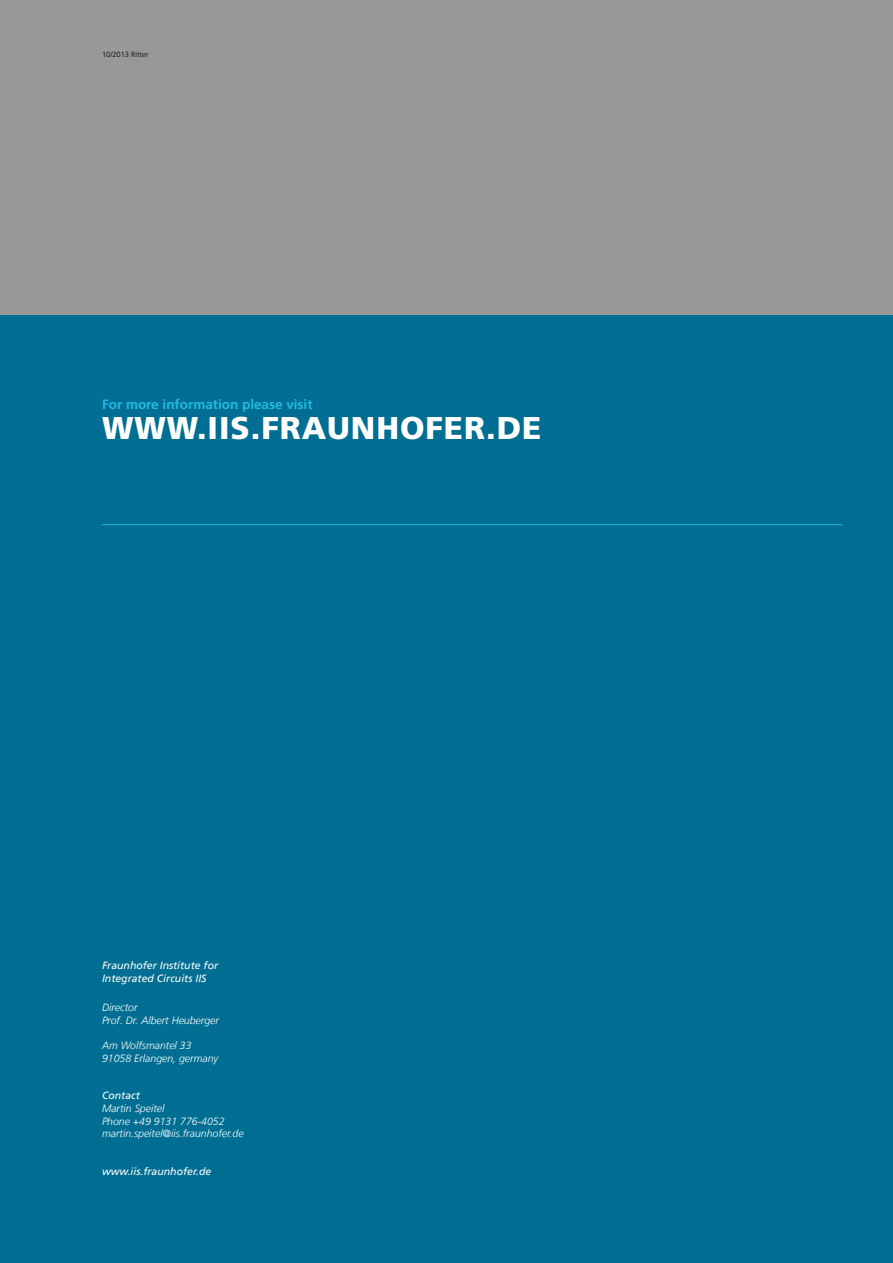
<style>
.page{position:relative;width:893px;height:1263px;background:#fff}
.page>*{position:absolute;margin:0;border:0;box-sizing:border-box;transform-origin:0 0}
.t1{font:900 31.5px "Frutiger LT Com";letter-spacing:.03em;color:#fff}
.t2{font:700 13.5px "Frutiger LT Com";color:#23bae2}
.t3{font:italic 300 10.5px/12.6px "Frutiger LT Com";color:#fff}
.t4{font:italic 10.5px/12.6px "Frutiger LT Com";color:#fff}
.t5{font:300 7.5px "Frutiger LT Com";color:#000}
</style>
<div class="page">
<div style="left:0;top:0;width:893px;height:315px;background:#999797"></div>
<div style="left:0;top:504px;width:893px;height:759px;background:#006e92"></div>
<div style="left:0;top:315px;width:893px;height:210px;background:#006e92"></div>
<hr style="left:102px;top:524px;width:740px;height:1px;background:#23bae2">
<p class="t5" style="left:102px;top:50px;width:48px">10/2013 Ritter</p>
<p class="t2" style="left:102px;top:396px;width:212px">For more information please visit</p>
<h1 class="t1" style="left:102px;top:409px;width:441px">WWW.IIS.FRAUNHOFER.DE</h1>
<p class="t4" style="left:102px;top:959px;width:118px">Fraunhofer Institute for<br>Integrated Circuits IIS</p>
<p class="t3" style="left:102px;top:1001px;width:118px">Director<br>Prof. Dr. Albert Heuberger</p>
<p class="t3" style="left:102px;top:1039px;width:118px">Am Wolfsmantel 33<br>91058 Erlangen, germany</p>
<p class="t4" style="left:102px;top:1089px;width:39px">Contact</p>
<p class="t3" style="left:102px;top:1102px;width:143px">Martin Speitel<br>Phone +49 9131 776-4052 martin.speitel@iis.fraunhofer.de</p>
<p class="t4" style="left:102px;top:1165px;width:111px">www.iis.fraunhofer.de</p>
</div>
